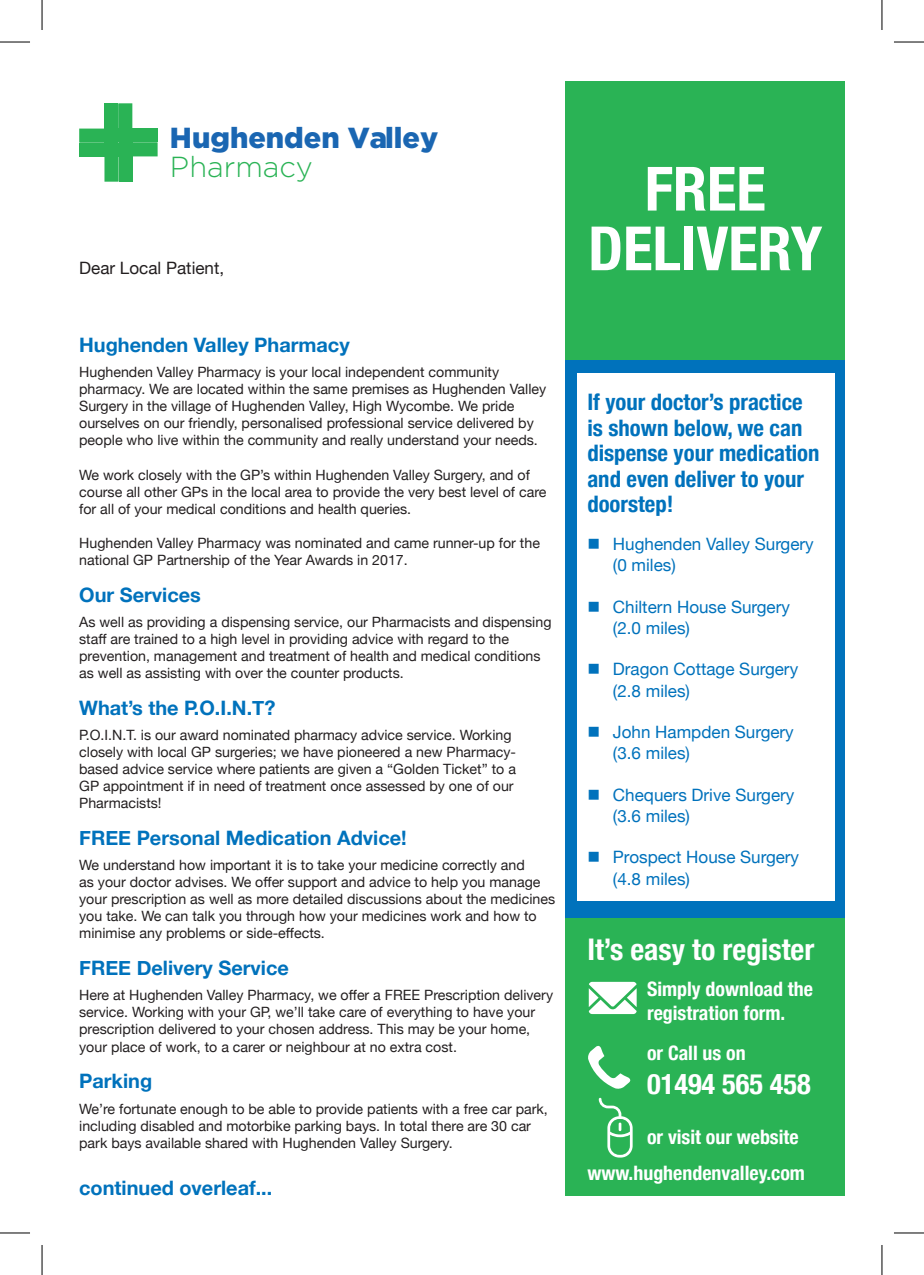
<style>
.page{position:relative;width:924px;height:1275px;background:#fff}
.page>*{position:absolute;margin:0;border:0;box-sizing:border-box;transform-origin:0 0}
.t1{font:700 condensed 61px/59.6px "Helvetica Neue";color:#fff;text-align:center}
.t2{font:700 condensed 29.8px "Helvetica Neue";color:#fff}
.t3{font:900 29px "Gotham";color:#1a66b2}
.t4{font:300 29px "Gotham";color:#2ab355}
.t5{font:700 condensed 28.4px "Helvetica Neue";color:#fff}
.t6{font:700 condensed 22.8px/25.6px "Helvetica Neue";color:#0072bc}
.t7{font:700 19.8px "Helvetica Neue";color:#0072bc}
.t8{font:700 condensed 19.8px/23.8px "Helvetica Neue";color:#fff}
.t9{font:17px/21.2px "Helvetica Neue";color:#0072bc}
.t10{font:17px "Helvetica Neue";color:#231f20}
.t11{font:14.2px/17px "Helvetica Neue";color:#231f20}
</style>
<div class="page">
<div style="left:565px;top:917px;width:279px;height:279px;background:#2ab355"></div>
<div style="left:565px;top:360px;width:279px;height:557px;background:#0072bc"></div>
<div style="left:576px;top:373px;width:258px;height:527px;background:#fff"></div>
<svg style="left:588px;top:982px;width:48px;height:32px;background:#d6f0de"></svg>
<svg style="left:588px;top:1045px;width:43px;height:44px"></svg>
<svg style="left:598px;top:1097px;width:34px;height:60px"></svg>
<div style="left:565px;top:81px;width:279px;height:279px;background:#2ab355"></div>
<svg style="left:79px;top:103px;width:78px;height:79px"></svg>
<hr style="left:0;top:42px;width:30px;height:1px;background:#000">
<hr style="left:893px;top:42px;width:30px;height:1px;background:#000">
<hr style="left:0;top:1232px;width:30px;height:1px;background:#000">
<hr style="left:893px;top:1232px;width:30px;height:1px;background:#000">
<hr style="left:42px;top:0;width:1px;height:30px;background:#000">
<hr style="left:42px;top:1245px;width:1px;height:30px;background:#000">
<hr style="left:881px;top:0;width:1px;height:30px;background:#000">
<hr style="left:881px;top:1245px;width:1px;height:30px;background:#000">
<h3 class="t3" style="left:170px;top:118px;width:269px">Hughenden Valley</h3>
<h3 class="t4" style="left:170px;top:149px;width:144px">Pharmacy</h3>
<p class="t10" style="left:79px;top:256px;width:146px">Dear Local Patient,</p>
<h3 class="t7" style="left:79px;top:329px;width:272px">Hughenden Valley Pharmacy</h3>
<p class="t11" style="left:79px;top:364px;width:468px">Hughenden Valley Pharmacy is your local independent community pharmacy. We are located within the same premises as Hughenden Valley Surgery in the village of Hughenden Valley, High Wycombe. We pride ourselves on our friendly, personalised professional service delivered by people who live within the community and really understand your needs.</p>
<p class="t11" style="left:79px;top:467px;width:468px">We work closely with the GP’s within Hughenden Valley Surgery, and of course all other GPs in the local area to provide the very best level of care for all of your medical conditions and health queries.</p>
<p class="t11" style="left:79px;top:535px;width:462px">Hughenden Valley Pharmacy was nominated and came runner-up for the national GP Partnership of the Year Awards in 2017.</p>
<h3 class="t7" style="left:79px;top:579px;width:123px">Our Services</h3>
<p class="t11" style="left:79px;top:614px;width:473px">As well as providing a dispensing service, our Pharmacists and dispensing staff are trained to a high level in providing advice with regard to the prevention, management and treatment of health and medical conditions as well as assisting with over the counter products.</p>
<h3 class="t7" style="left:79px;top:692px;width:198px">What’s the P.O.I.N.T?</h3>
<p class="t11" style="left:79px;top:727px;width:438px">P.O.I.N.T. is our award nominated pharmacy advice service. Working closely with local GP surgeries; we have pioneered a new Pharmacy&shy;based advice service where patients are given a “Golden Ticket” to a GP appointment if in need of treatment once assessed by one of our Pharmacists!</p>
<h3 class="t7" style="left:79px;top:822px;width:329px">FREE Personal Medication Advice!</h3>
<p class="t11" style="left:79px;top:857px;width:477px">We understand how important it is to take your medicine correctly and<br>as your doctor advises. We offer support and advice to help you manage your prescription as well as more detailed discussions about the medicines you take. We can talk you through how your medicines work and how to minimise any problems or side-effects.</p>
<h3 class="t7" style="left:79px;top:952px;width:211px">FREE Delivery Service</h3>
<p class="t11" style="left:79px;top:987px;width:475px">Here at Hughenden Valley Pharmacy, we offer a FREE Prescription delivery service. Working with your GP, we’ll take care of everything to have your prescription delivered to your chosen address. This may be your home, your place of work, to a carer or neighbour at no extra cost.</p>
<h3 class="t7" style="left:79px;top:1065px;width:74px">Parking</h3>
<p class="t11" style="left:79px;top:1100px;width:470px">We’re fortunate enough to be able to provide patients with a free car park, including disabled and motorbike parking bays. In total there are 30 car park bays available shared with Hughenden Valley Surgery.</p>
<h3 class="t7" style="left:79px;top:1172px;width:194px">continued overleaf...</h3>
<h1 class="t1" style="left:587px;top:155px;width:236px">FREE<br>DELIVERY</h1>
<h3 class="t6" style="left:587px;top:387px;width:234px">If your doctor’s practice is shown below, we can dispense your medication and even deliver to your doorstep!</h3>
<p class="t9" style="left:612px;top:534px;width:202px">Hughenden Valley Surgery (0 miles)</p>
<p class="t9" style="left:612px;top:597px;width:178px">Chiltern House Surgery (2.0 miles)</p>
<p class="t9" style="left:612px;top:659px;width:187px">Dragon Cottage Surgery (2.8 miles)</p>
<p class="t9" style="left:612px;top:722px;width:182px">John Hampden Surgery (3.6 miles)</p>
<p class="t9" style="left:612px;top:785px;width:183px">Chequers Drive Surgery (3.6 miles)</p>
<p class="t9" style="left:612px;top:847px;width:188px">Prospect House Surgery (4.8 miles)</p>
<h2 class="t2" style="left:587px;top:925px;width:228px">It’s easy to register</h2>
<h3 class="t8" style="left:646px;top:975px;width:167px">Simply download the registration form.</h3>
<h3 class="t8" style="left:646px;top:1039px;width:100px">or Call us on</h3>
<h3 class="t5" style="left:646px;top:1060px;width:165px">01494 565 458</h3>
<h3 class="t8" style="left:587px;top:1117px;width:219px;line-height:36px;text-indent:60px">or visit our website www.hughendenvalley.com</h3>
</div>
